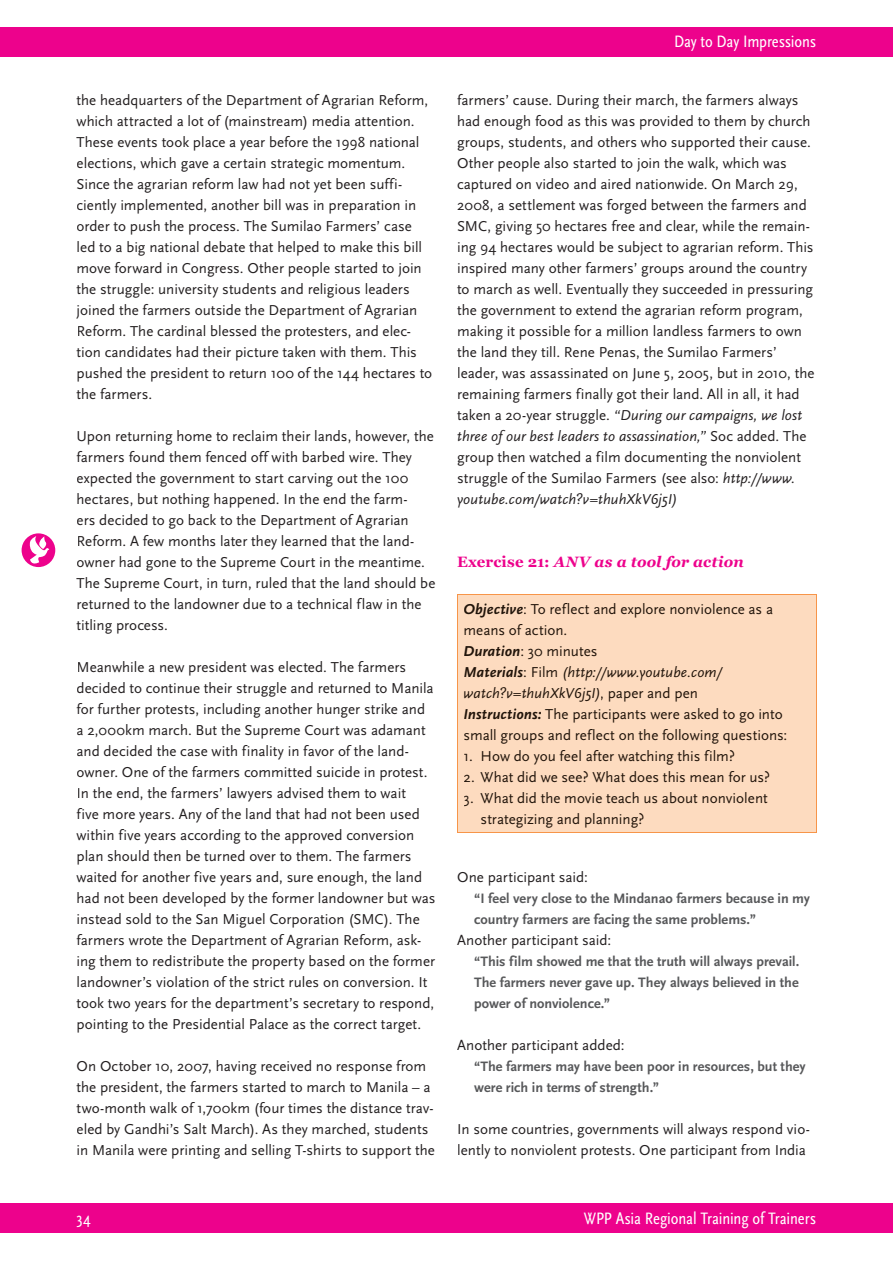
<style>
.page{position:relative;width:893px;height:1263px;background:#fff}
.page>*{position:absolute;margin:0;border:0;box-sizing:border-box;transform-origin:0 0}
.t1{font:17.25px "Scala Sans Regular Con";letter-spacing:-.01em;color:#fff}
.t2{font:15px/21px "Scala Sans";color:#231f20}
.t3{font:15px/21px "Scala Sans";color:#21140a}
.t4{font:italic 700 15px "Georgia";letter-spacing:.005em;color:#ed028c}
.t5{font:700 14.25px/21px "Scala Sans";color:#57585a}
.s1{font-style:italic}
.s2{font-style:normal}
.s3{font-weight:700;font-style:italic}
</style>
<div class="page">
<div style="left:0;top:1203px;width:892px;height:30px;background:#ed028c"></div>
<div style="left:0;top:27px;width:892px;height:30px;background:#ed028c"></div>
<div style="left:22px;top:533px;width:33px;height:34px;background:#ed028c;border-radius:50%"></div>
<svg style="left:29px;top:536px;width:20px;height:28px"></svg>
<div style="left:457px;top:594px;width:359px;height:239px;background:#fddbbf"></div>
<hr style="left:457px;top:594px;width:359px;height:1px;background:#f79549">
<hr style="left:457px;top:595px;width:1px;height:237px;background:#f79549">
<hr style="left:816px;top:595px;width:1px;height:237px;background:#f79549">
<hr style="left:457px;top:832px;width:359px;height:1px;background:#f79549">
<p class="t2" style="left:77px;top:90px;width:357px">the headquarters of the Department of Agrarian Reform, which attracted a lot of (mainstream) media attention.<br>These events took place a year before the 1998 national elections, which gave a certain strategic momentum.<br>Since the agrarian reform law had not yet been suffi&shy;ciently implemented, another bill was in preparation in order to push the process. The Sumilao Farmers’ case led to a big national debate that helped to make this bill move forward in Congress. Other people started to join the struggle: university students and religious leaders joined the farmers outside the Department of Agrarian Reform. The cardinal blessed the protesters, and elec&shy;tion candidates had their picture taken with them. This pushed the president to return 100 of the 144 hectares to the farmers.</p>
<p class="t2" style="left:77px;top:426px;width:360px">Upon returning home to reclaim their lands, however, the farmers found them fenced off with barbed wire. They expected the government to start carving out the 100 hectares, but nothing happened. In the end the farm-<br>ers decided to go back to the Department of Agrarian Reform. A few months later they learned that the land&shy;owner had gone to the Supreme Court in the meantime.<br>The Supreme Court, in turn, ruled that the land should be returned to the landowner due to a technical flaw in the titling process.</p>
<p class="t2" style="left:77px;top:657px;width:360px">Meanwhile a new president was elected. The farmers decided to continue their struggle and returned to Manila for further protests, including another hunger strike and a 2,000km march. But the Supreme Court was adamant and decided the case with finality in favor of the land&shy;owner. One of the farmers committed suicide in protest.<br>In the end, the farmers’ lawyers advised them to wait<br>five more years. Any of the land that had not been used within five years according to the approved conversion plan should then be turned over to them. The farmers waited for another five years and, sure enough, the land had not been developed by the former landowner but was instead sold to the San Miguel Corporation (SMC). The farmers wrote the Department of Agrarian Reform, ask&shy;ing them to redistribute the property based on the former landowner’s violation of the strict rules on conversion. It took two years for the department’s secretary to respond, pointing to the Presidential Palace as the correct target.</p>
<p class="t2" style="left:77px;top:1056px;width:360px">On October 10, 2007, having received no response from the president, the farmers started to march to Manila – a two-month walk of 1,700km (four times the distance trav&shy;eled by Gandhi’s Salt March). As they marched, students in Manila were printing and selling T-shirts to support the</p>
<p class="t1" style="left:674px;top:32px;width:143px">Day to Day Impressions</p>
<p class="t2" style="left:457px;top:90px;width:359px">farmers’ cause. During their march, the farmers always had enough food as this was provided to them by church groups, students, and others who supported their cause.<br>Other people also started to join the walk, which was captured on video and aired nationwide. On March 29, 2008, a settlement was forged between the farmers and SMC, giving 50 hectares free and clear, while the remain&shy;ing 94 hectares would be subject to agrarian reform. This inspired many other farmers’ groups around the country to march as well. Eventually they succeeded in pressuring the government to extend the agrarian reform program, making it possible for a million landless farmers to own the land they till. Rene Penas, the Sumilao Farmers’ leader, was assassinated on June 5, 2005, but in 2010, the remaining farmers finally got their land. All in all, it had taken a 20-year struggle. <span class="s1">“During our campaigns, we lost three of our best leaders to assassination,”</span> Soc added. The group then watched a film documenting the nonviolent struggle of the Sumilao Farmers (see also: <span class="s1">http://www. youtube.com/watch?v=thuhXkV6j5I)</span></p>
<p class="t4" style="left:457px;top:553px;width:288px"><span class="s2">Exercise 21:</span> ANV as a tool for action</p>
<p class="t3" style="left:463px;top:599px;width:325px"><span class="s3">Objective</span>: To reflect and explore nonviolence as a means of action.<br><span class="s3">Duration</span>: 30 minutes<br><span class="s3">Materials</span>: Film <span class="s1">(http://www.youtube.com/ watch?v=thuhXkV6j5I)</span>, paper and pen<br><span class="s3">Instructions:</span> The participants were asked to go into small groups and reflect on the following questions:</p>
<p class="t3" style="left:463px;top:746px;width:273px">1. How do you feel after watching this film?</p>
<p class="t3" style="left:463px;top:767px;width:308px">2. What did we see? What does this mean for us?</p>
<p class="t3" style="left:480px;top:788px;width:289px;text-indent:-17px">3. What did the movie teach us about nonviolent strategizing and planning?</p>
<p class="t2" style="left:457px;top:867px;width:132px">One participant said:</p>
<p class="t5" style="left:474px;top:888px;width:337px">“I feel very close to the Mindanao farmers because in my country farmers are facing the same problems.”</p>
<p class="t2" style="left:457px;top:930px;width:156px">Another participant said:</p>
<p class="t5" style="left:474px;top:951px;width:327px;text-align:justify">“This film showed me that the truth will always prevail.<br>The farmers never gave up. They always believed in the power of nonviolence.”</p>
<p class="t2" style="left:457px;top:1035px;width:169px">Another participant added:</p>
<p class="t5" style="left:474px;top:1056px;width:333px">“The farmers may have been poor in resources, but they were rich in terms of strength.”</p>
<p class="t2" style="left:457px;top:1119px;width:354px">In some countries, governments will always respond vio&shy;lently to nonviolent protests. One participant from India</p>
<p class="t1" style="left:77px;top:1209px;width:16px">34</p>
<p class="t1" style="left:584px;top:1209px;width:234px">WPP Asia Regional Training of Trainers</p>
</div>
